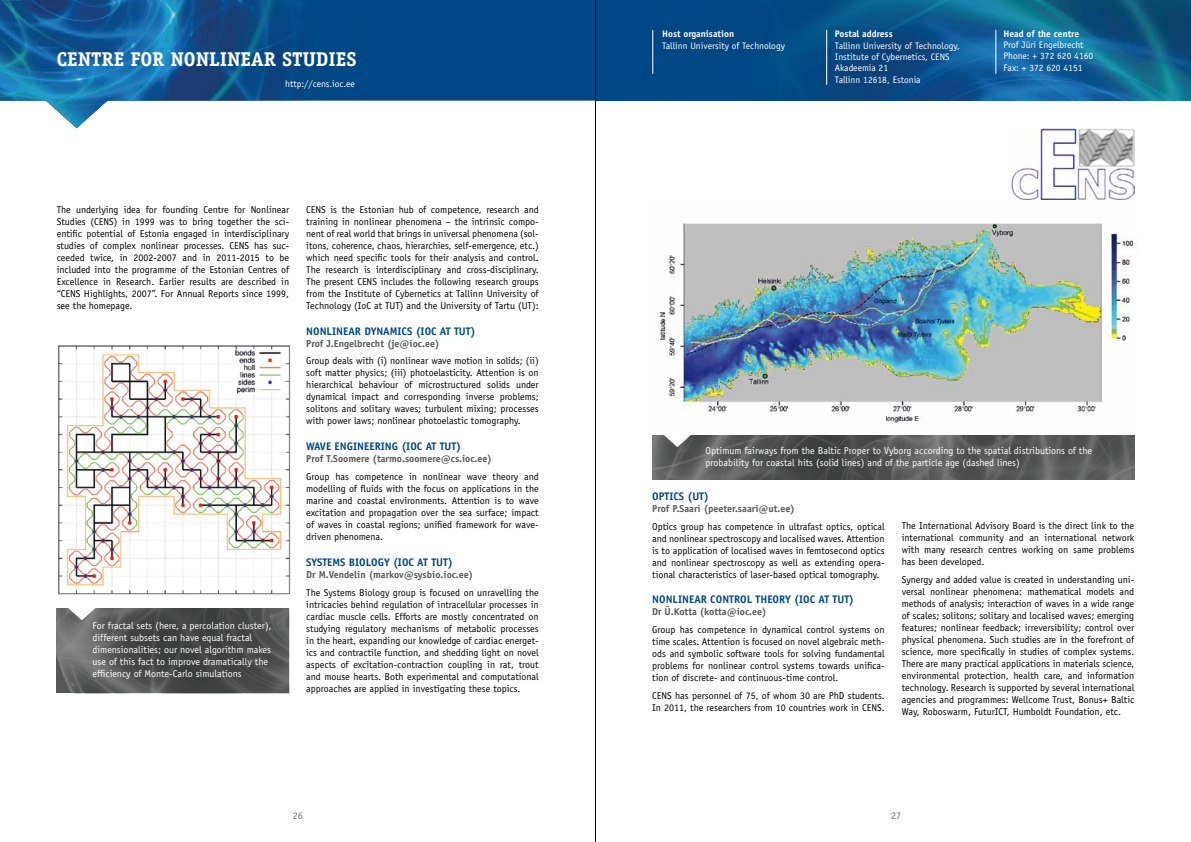
<style>
.page{position:relative;width:1191px;height:842px;background:#fff}
.page>*{position:absolute;margin:0;border:0;box-sizing:border-box;transform-origin:0 0}
.t1{font:700 20px "Officina Serif Std";color:#fff}
.t2{font:700 11px "Officina Sans Std";color:#004885}
.t3{font:10px/12px "Officina Sans Std";color:#000;text-align:justify}
.t4{font:10px/12px "Officina Sans Std";color:#fff}
.t5{font:700 10px "Officina Sans Std";color:#565757}
.t6{font:10px "Officina Sans Std";color:#6e6f70}
.t7{font:9.5px/11.4px "Officina Sans Std";color:#fff}
.t8{font:700 9.5px "Officina Sans Std";color:#fff}
</style>
<div class="page">
<div style="left:387px;top:0;width:208px;height:101px;background:#004885"></div>
<img style="left:0;top:0;width:387px;height:128px">
<img style="left:596px;top:0;width:595px;height:101px">
<img style="left:57px;top:608px;width:232px;height:85px">
<svg style="left:63px;top:608px;width:38px;height:12px"></svg>
<img style="left:658px;top:223px;width:476px;height:200px">
<img style="left:58px;top:345px;width:232px;height:250px">
<hr style="left:652px;top:30px;width:1px;height:44px;background:#fff">
<hr style="left:826px;top:30px;width:1px;height:55px;background:#fff">
<hr style="left:995px;top:30px;width:1px;height:44px;background:#fff">
<img style="left:652px;top:435px;width:482px;height:44px">
<svg style="left:658px;top:435px;width:38px;height:12px"></svg>
<img style="left:1012px;top:128px;width:122px;height:71px">
<hr style="left:595px;top:0;width:1px;height:842px;background:#000">
<h1 class="t1" style="left:57px;top:47px;width:301px">CENTRE FOR NONLINEAR STUDIES</h1>
<p class="t7" style="left:285px;top:78px;width:71px">http://cens.ioc.ee</p>
<p class="t3" style="left:57px;top:203px;width:234px">The underlying idea for founding Centre for Nonlinear Studies (CENS) in 1999 was to bring together the sci&shy;entific potential of Estonia engaged in interdisciplinary studies of complex nonlinear processes. CENS has suc&shy;ceeded twice, in 2002-2007 and in 2011-2015 to be included into the programme of the Estonian Centres of Excellence in Research. Earlier results are described in “CENS Highlights, 2007”. For Annual Reports since 1999, see the homepage.</p>
<p class="t4" style="left:92px;top:620px;width:181px">For fractal sets (here, a percolation cluster), different subsets can have equal fractal dimensionalities; our novel algorithm makes use of this fact to improve dramatically the efficiency of Monte-Carlo simulations</p>
<p class="t3" style="left:306px;top:203px;width:234px">CENS is the Estonian hub of competence, research and training in nonlinear phenomena – the intrinsic compo&shy;nent of real world that brings in universal phenomena (sol&shy;itons, coherence, chaos, hierarchies, self-emergence, etc.) which need specific tools for their analysis and control.<br>The research is interdisciplinary and cross-disciplinary.<br>The present CENS includes the following research groups from the Institute of Cybernetics at Tallinn University of Technology (IoC at TUT) and the University of Tartu (UT):</p>
<p class="t2" style="left:306px;top:324px;width:44px">nonlinear</p>
<p class="t2" style="left:364px;top:324px;width:113px">dynam ics (IoC at TUT)</p>
<p class="t5" style="left:306px;top:337px;width:135px">Prof J.Engelbrecht (je@ioc.ee)</p>
<p class="t3" style="left:306px;top:355px;width:234px">Group deals with (i) nonlinear wave motion in solids; (ii) soft matter physics; (iii) photoelasticity. Attention is on hierarchical behaviour of microstructured solids under dynamical impact and corresponding inverse problems; solitons and solitary waves; turbulent mixing; processes with power laws; nonlinear photoelastic tomography.</p>
<p class="t2" style="left:306px;top:440px;width:15px">wave</p>
<p class="t2" style="left:334px;top:440px;width:128px">engineering (IoC at TUT)</p>
<p class="t5" style="left:306px;top:453px;width:187px">Prof T.Soomere (tarmo.soomere@cs.ioc.ee)</p>
<p class="t3" style="left:306px;top:471px;width:234px">Group has competence in nonlinear wave theory and modelling of fluids with the focus on applications in the marine and coastal environments. Attention is to wave excitation and propagation over the sea surface; impact of waves in coastal regions; unified framework for wave&shy;driven phenomena.</p>
<p class="t2" style="left:306px;top:555px;width:148px">systems biology (IoC at TUT)</p>
<p class="t5" style="left:306px;top:568px;width:169px">Dr M.Vendelin (markov@sysbio.ioc.ee)</p>
<p class="t3" style="left:306px;top:586px;width:234px">The Systems Biology group is focused on unravelling the intricacies behind regulation of intracellular processes in cardiac muscle cells. Efforts are mostly concentrated on studying regulatory mechanisms of metabolic processes in the heart, expanding our knowledge of cardiac energet&shy;ics and contractile function, and shedding light on novel aspects of excitation-contraction coupling in rat, trout and mouse hearts. Both experimental and computational approaches are applied in investigating these topics.</p>
<p class="t8" style="left:662px;top:28px;width:73px">Host organisation</p>
<p class="t7" style="left:662px;top:40px;width:124px">Tallinn University of Technology</p>
<p class="t8" style="left:835px;top:28px;width:59px">Postal address</p>
<p class="t7" style="left:835px;top:40px;width:126px">Tallinn University of Technology,<br>Institute of Cybernetics, CENS<br>Akadeemia 21<br>Tallinn 12618, Estonia</p>
<p class="t8" style="left:1003px;top:27px;width:77px">Head of the centre</p>
<p class="t7" style="left:1003px;top:39px;width:91px">Prof Jüri Engelbrecht<br>Phone: + 372 620 4160<br>Fax: + 372 620 4151</p>
<p class="t4" style="left:705px;top:445px;width:388px">Optimum fairways from the Baltic Proper to Vyborg according to the spatial distributions of the probability for coastal hits (solid lines) and of the particle age (dashed lines)</p>
<p class="t2" style="left:652px;top:489px;width:58px">optics (UT)</p>
<p class="t5" style="left:652px;top:502px;width:144px">Prof P.Saari (peeter.saari@ut.ee)</p>
<p class="t3" style="left:652px;top:520px;width:234px">Optics group has competence in ultrafast optics, optical and nonlinear spectroscopy and localised waves. Attention is to application of localised waves in femtosecond optics and nonlinear spectroscopy as well as extending opera&shy;tional characteristics of laser-based optical tomography.</p>
<p class="t2" style="left:652px;top:593px;width:44px">nonlinear</p>
<p class="t2" style="left:710px;top:593px;width:145px">control theory (IoC at TUT)</p>
<p class="t5" style="left:652px;top:606px;width:116px">Dr Ü.Kotta (kotta@ioc.ee)</p>
<p class="t3" style="left:652px;top:624px;width:234px">Group has competence in dynamical control systems on time scales. Attention is focused on novel algebraic meth&shy;ods and symbolic software tools for solving fundamental problems for nonlinear control systems towards unifica&shy;tion of discrete- and continuous-time control.</p>
<p class="t3" style="left:652px;top:689px;width:234px">CENS has personnel of 75, of whom 30 are PhD students.<br>In 2011, the researchers from 10 countries work in CENS.</p>
<p class="t3" style="left:901px;top:519px;width:234px">The International Advisory Board is the direct link to the international community and an international network with many research centres working on same problems has been developed.</p>
<p class="t3" style="left:901px;top:573px;width:234px">Synergy and added value is created in understanding uni&shy;versal nonlinear phenomena: mathematical models and methods of analysis; interaction of waves in a wide range of scales; solitons; solitary and localised waves; emerging features; nonlinear feedback; irreversibility; control over physical phenomena. Such studies are in the forefront of science, more specifically in studies of complex systems.<br>There are many practical applications in materials science, environmental protection, health care, and information technology. Research is supported by several international agencies and programmes: Wellcome Trust, Bonus+ Baltic Way, Roboswarm, FuturICT, H umboldt Foundation, etc.</p>
<p class="t6" style="left:293px;top:810px;width:11px">26</p>
<p class="t6" style="left:891px;top:810px;width:11px">27</p>
</div>
